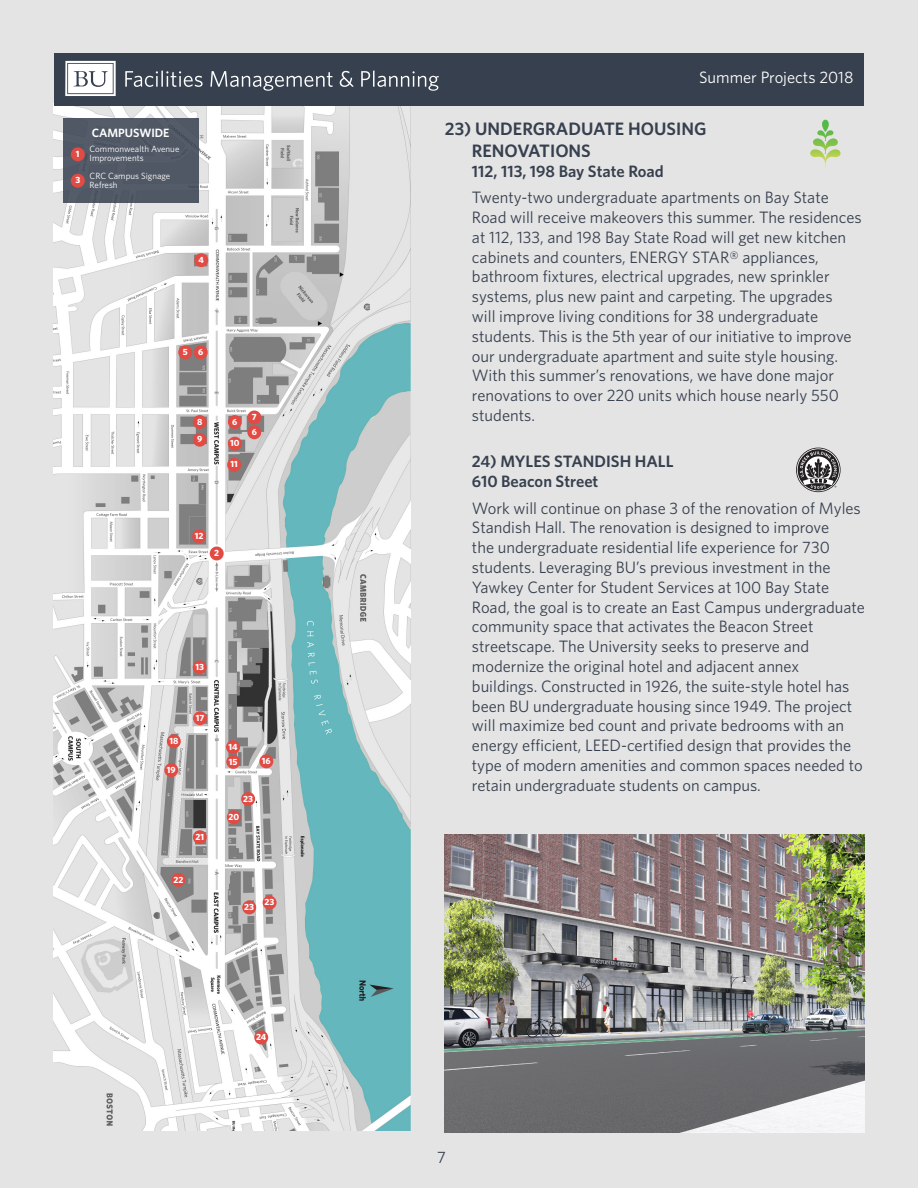
<style>
.page{position:relative;width:918px;height:1188px;background:#e4e4e4}
.page>*{position:absolute;margin:0;border:0;box-sizing:border-box;transform-origin:0 0}
.t1{font:600 18px "Whitney";color:#37404f}
.Copy{font:16.5px/19.8px "Whitney";color:#37404f}
.Address{font:600 16.5px "Whitney";color:#37404f}
.t2{font:16.5px "Whitney";color:#fff}
.t3{font:600 12px "Whitney";color:#fff}
.t4{font:9px/9px "Whitney";color:#fff}
.t5{font:700 9px/14.7px "Whitney";color:#fff}
</style>
<div class="page">
<img style="left:54px;top:106px;width:357px;height:1025px">
<div style="left:54px;top:54px;width:810px;height:52px;background:#37404f"></div>
<div style="left:63px;top:119px;width:136px;height:84px;background:#505865"></div>
<svg style="left:65px;top:61px;width:51px;height:35px;background:#dcdee0"></svg>
<svg style="left:125px;top:71px;width:78px;height:16px"></svg>
<svg style="left:210px;top:71px;width:123px;height:20px"></svg>
<svg style="left:340px;top:71px;width:14px;height:16px"></svg>
<svg style="left:361px;top:71px;width:78px;height:20px"></svg>
<img style="left:445px;top:834px;width:419px;height:299px">
<svg style="left:810px;top:120px;width:31px;height:47px"></svg>
<svg style="left:796px;top:448px;width:45px;height:44px"></svg>
<svg style="left:71px;top:147px;width:14px;height:14px"></svg>
<svg style="left:71px;top:174px;width:14px;height:14px"></svg>
<svg style="left:194px;top:253px;width:14px;height:14px"></svg>
<svg style="left:178px;top:345px;width:30px;height:14px"></svg>
<svg style="left:193px;top:415px;width:14px;height:32px"></svg>
<svg style="left:227px;top:458px;width:14px;height:14px"></svg>
<svg style="left:192px;top:529px;width:32px;height:31px"></svg>
<svg style="left:193px;top:660px;width:14px;height:14px"></svg>
<svg style="left:226px;top:740px;width:14px;height:29px"></svg>
<svg style="left:259px;top:754px;width:14px;height:14px"></svg>
<svg style="left:193px;top:711px;width:14px;height:14px"></svg>
<svg style="left:167px;top:734px;width:14px;height:14px"></svg>
<svg style="left:164px;top:763px;width:14px;height:14px"></svg>
<svg style="left:193px;top:830px;width:14px;height:14px"></svg>
<svg style="left:172px;top:873px;width:13px;height:14px"></svg>
<svg style="left:227px;top:792px;width:28px;height:32px"></svg>
<svg style="left:263px;top:896px;width:14px;height:14px"></svg>
<svg style="left:242px;top:900px;width:14px;height:14px"></svg>
<svg style="left:254px;top:1031px;width:14px;height:13px"></svg>
<svg style="left:228px;top:410px;width:33px;height:41px"></svg>
<p class="t2" style="left:699px;top:67px;width:156px">Summer Projects 2018</p>
<p class="t5" style="left:76px;top:146px;width:5px">1</p>
<p class="t5" style="left:75px;top:173px;width:6px">3</p>
<p class="t3" style="left:92px;top:125px;width:79px">CAMPUSWIDE</p>
<p class="t1" style="left:445px;top:117px;width:263px">23) UNDERGRADUATE HOUSING</p>
<p class="t1" style="left:472px;top:139px;width:120px">RENOVATIONS</p>
<p class="Address" style="left:472px;top:160px;width:193px">112, 113, 198 Bay State Road</p>
<p class="Copy" style="left:472px;top:187px;width:391px">Twenty-two undergraduate apartments on Bay State Road will receive makeovers this summer. The residences at 112, 133, and 198 Bay State Road will get new kitchen cabinets and counters, ENERGY STAR® appliances, bathroom fixtures, electrical upgrades, new sprinkler systems, plus new paint and carpeting. The upgrades<br>will improve living conditions for 38 undergraduate students. This is the 5th year of our initiative to improve our undergraduate apartment and suite style housing.<br>With this summer’s renovations, we have done major renovations to over 220 units which house nearly 550 students.</p>
<p class="Address" style="left:472px;top:451px;width:203px">24) MYLES STANDISH HALL</p>
<p class="Address" style="left:472px;top:470px;width:128px">610 Beacon Street</p>
<p class="Copy" style="left:472px;top:498px;width:395px">Work will continue on phase 3 of the renovation of Myles Standish Hall. The renovation is designed to improve<br>the undergraduate residential life experience for 730 students. Leveraging BU’s previous investment in the Yawkey Center for Student Services at 100 Bay State Road, the goal is to create an East Campus undergraduate community space that activates the Beacon Street streetscape. The University seeks to preserve and modernize the original hotel and adjacent annex buildings. Constructed in 1926, the suite-style hotel has been BU undergraduate housing since 1949. The project will maximize bed count and private bedrooms with an energy efficient, LEED-certified design that provides the type of modern amenities and common spaces needed to retain undergraduate students on campus.</p>
<p class="t4" style="left:90px;top:144px;width:91px">Commonwealth Avenue<br>Improvements</p>
<p class="t4" style="left:90px;top:171px;width:82px">CRC Campus Signage<br>Refresh</p>
<p class="t5" style="left:199px;top:252px;width:7px">4</p>
<p class="t5" style="left:198px;top:344px;width:7px">6</p>
<p class="t5" style="left:183px;top:344px;width:6px">5</p>
<p class="t5" style="left:252px;top:409px;width:6px">7</p>
<p class="t5" style="left:197px;top:414px;width:7px">8</p>
<p class="t5" style="left:232px;top:414px;width:7px">6</p>
<p class="t5" style="left:197px;top:432px;width:7px">9</p>
<p class="t5" style="left:230px;top:436px;width:11px">10</p>
<p class="t5" style="left:230px;top:457px;width:9px">11</p>
<p class="t5" style="left:252px;top:424px;width:7px">6</p>
<p class="t5" style="left:195px;top:528px;width:10px">12</p>
<p class="t5" style="left:214px;top:546px;width:6px">2</p>
<p class="t5" style="left:195px;top:659px;width:10px">13</p>
<p class="t5" style="left:196px;top:710px;width:10px">17</p>
<p class="t5" style="left:169px;top:733px;width:10px">18</p>
<p class="t5" style="left:167px;top:762px;width:10px">19</p>
<p class="t5" style="left:228px;top:739px;width:11px">14<br>15</p>
<p class="t5" style="left:262px;top:753px;width:10px">16</p>
<p class="t5" style="left:243px;top:791px;width:11px">23</p>
<p class="t5" style="left:196px;top:829px;width:10px">21</p>
<p class="t5" style="left:228px;top:809px;width:12px">20</p>
<p class="t5" style="left:174px;top:872px;width:11px">22</p>
<p class="t5" style="left:244px;top:899px;width:11px">23</p>
<p class="t5" style="left:265px;top:895px;width:11px">23</p>
<p class="t5" style="left:256px;top:1030px;width:12px">24</p>
<p class="Copy" style="left:437px;top:1147px;width:10px">7</p>
</div>
